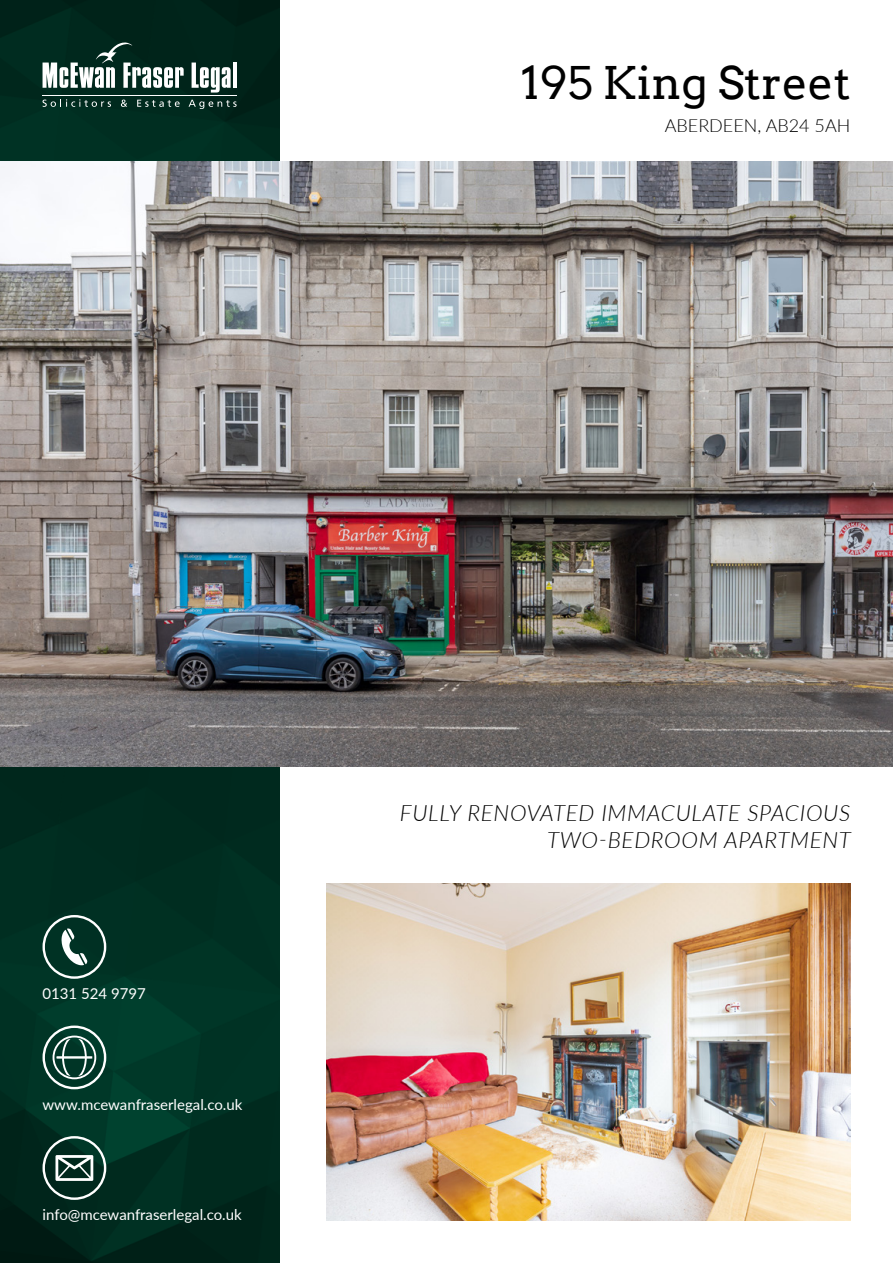
<style>
.page{position:relative;width:893px;height:1263px;background:#fff}
.page>*{position:absolute;margin:0;border:0;box-sizing:border-box;transform-origin:0 0}
.t1{font:45px "Arvo";color:#000}
.t2{font:italic 300 22.5px/27px "Lato";letter-spacing:.03em;color:#000;text-align:right}
.t3{font:300 18px "Lato";color:#000}
.t4{font:15px "Lato";color:#fff}
</style>
<div class="page">
<img style="left:0;top:0;width:279px;height:1263px">
<img style="left:0;top:162px;width:893px;height:605px">
<svg style="left:43px;top:43px;width:141px;height:45px"></svg>
<svg style="left:192px;top:63px;width:39px;height:30px"></svg>
<hr style="left:233px;top:63px;width:4px;height:25px;background:#fff">
<hr style="left:43px;top:95px;width:194px;height:1px;background:#fff">
<svg style="left:43px;top:99px;width:68px;height:8px"></svg>
<svg style="left:121px;top:100px;width:6px;height:7px"></svg>
<svg style="left:137px;top:100px;width:43px;height:7px"></svg>
<svg style="left:189px;top:100px;width:48px;height:9px"></svg>
<img style="left:326px;top:883px;width:524px;height:337px">
<svg style="left:43px;top:915px;width:63px;height:64px;background:#335a4f"></svg>
<svg style="left:43px;top:1025px;width:63px;height:64px;background:#3a6559"></svg>
<svg style="left:43px;top:1136px;width:63px;height:64px;background:#3a5b52"></svg>
<h1 class="t1" style="left:521px;top:55px;width:331px">195 King Street</h1>
<p class="t3" style="left:665px;top:113px;width:187px">ABERDEEN, AB24 5AH</p>
<p class="t4" style="left:43px;top:983px;width:105px">0131 524 9797</p>
<p class="t4" style="left:43px;top:1094px;width:201px">www.mcewanfraserlegal.co.uk</p>
<p class="t4" style="left:43px;top:1204px;width:201px">info@mcewanfraserlegal.co.uk</p>
<h2 class="t2" style="left:400px;top:798px;width:453px">FULLY RENOVATED IMMACULATE SPACIOUS<br>TWO-BEDROOM APARTMENT</h2>
</div>
